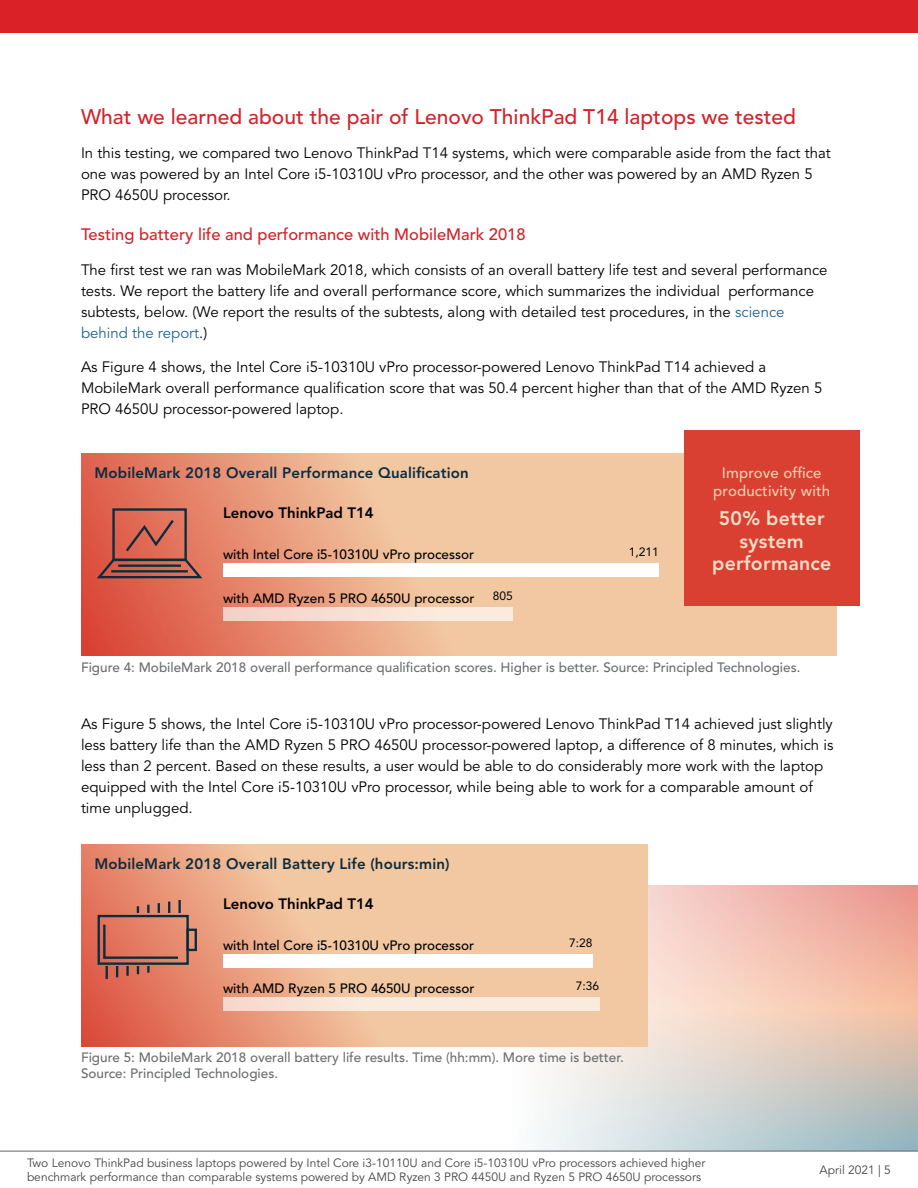
<style>
.page{position:relative;width:918px;height:1188px;background:#fff}
.page>*{position:absolute;margin:0;border:0;box-sizing:border-box;transform-origin:0 0}
.t1{font:500 21px "Avenir LT Pro";color:#d2232a}
.t2{font:800 19.5px/22.5px "Avenir LT Pro";letter-spacing:.01em;color:#f7dec7;text-align:center}
.t3{font:500 16.5px "Avenir LT Pro";color:#d2232a}
.t4{font:15px/21px "Avenir LT Pro";color:#000}
.t5{font:800 15px "Avenir LT Pro";letter-spacing:.01em;color:#0c2c40}
.t6{font:800 15px "Avenir LT Pro";color:#000}
.t7{font:500 15px/18px "Avenir LT Pro";letter-spacing:.01em;color:#f3ceab;text-align:center}
.t8{font:500 13.5px/16.2px "Avenir LT Pro";color:#6d6e71}
.t9{font:500 13.5px "Avenir LT Pro";color:#000}
.t10{font:12px/14.4px "Avenir LT Pro";color:#464547}
.t11{font:12px "Avenir LT Pro";color:#000}
.s1{color:#1f6296}
</style>
<div class="page">
<svg style="left:537px;top:886px;width:381px;height:264px;background:#e4cec5"></svg>
<svg style="left:81px;top:453px;width:756px;height:203px;background:#ecac8b"></svg>
<div style="left:112px;top:508px;width:75px;height:53px;border:2px solid #092c3f"></div>
<svg style="left:96px;top:517px;width:107px;height:63px;background:#b85e50"></svg>
<div style="left:684px;top:431px;width:176px;height:175px;background:#d94032"></div>
<div style="left:223px;top:564px;width:436px;height:13px;background:#fff"></div>
<svg style="left:223px;top:607px;width:290px;height:14px;background:#f8e0d5"></svg>
<svg style="left:81px;top:844px;width:567px;height:203px;background:#edb290"></svg>
<div style="left:98px;top:915px;width:91px;height:50px;border:2px solid #092c3f"></div>
<svg style="left:137px;top:906px;width:2px;height:7px"></svg>
<svg style="left:147px;top:905px;width:3px;height:8px"></svg>
<svg style="left:158px;top:903px;width:2px;height:10px"></svg>
<svg style="left:168px;top:902px;width:2px;height:11px"></svg>
<svg style="left:178px;top:900px;width:3px;height:13px"></svg>
<svg style="left:147px;top:966px;width:3px;height:7px"></svg>
<svg style="left:137px;top:966px;width:2px;height:8px"></svg>
<svg style="left:126px;top:966px;width:3px;height:10px"></svg>
<svg style="left:116px;top:966px;width:2px;height:11px"></svg>
<svg style="left:106px;top:966px;width:2px;height:13px"></svg>
<div style="left:186px;top:929px;width:11px;height:22px;border:2px solid #092c3f"></div>
<svg style="left:102px;top:922px;width:78px;height:38px;background:#d17661"></svg>
<div style="left:223px;top:954px;width:370px;height:14px;background:#fff"></div>
<svg style="left:223px;top:998px;width:376px;height:13px;background:#f9e7da"></svg>
<hr style="left:0;top:1151px;width:918px;height:1px;background:#616264">
<div style="left:0;top:0;width:918px;height:32px;background:#da2128"></div>
<h1 class="t1" style="left:81px;top:104px;width:717px">What we learned about the pair of Lenovo ThinkPad T14 laptops we tested</h1>
<p class="t4" style="left:81px;top:143px;width:751px">In this testing, we compared two Lenovo ThinkPad T14 systems, which were comparable aside from the fact that one was powered by an Intel Core i5-10310U vPro processor, and the other was powered by an AMD Ryzen 5<br>PRO 4650U processor.</p>
<p class="t3" style="left:81px;top:225px;width:446px">Testing battery life and performance with MobileMark 2018</p>
<p class="t4" style="left:81px;top:260px;width:748px">The first test we ran was MobileMark 2018, which consists of an overall battery life test and several performance tests. We report the battery life and overall performance score, which summarizes the individual performance subtests, below. (We report the results of the subtests, along with detailed test procedures, in the <span class="s1">science behind the report</span>.)</p>
<p class="t4" style="left:81px;top:357px;width:743px">As Figure 4 shows, the Intel Core i5-10310U vPro processor-powered Lenovo ThinkPad T14 achieved a<br>MobileMark overall performance qualification score that was 50.4 percent higher than that of the AMD Ryzen 5<br>PRO 4650U processor-powered laptop.</p>
<p class="t5" style="left:94px;top:464px;width:376px">MobileMark 2018 Overall Performance Qualification</p>
<p class="t7" style="left:713px;top:464px;width:118px">Improve office productivity with</p>
<h2 class="t2" style="left:712px;top:507px;width:120px">50% better system performance</h2>
<p class="t6" style="left:223px;top:504px;width:152px">Lenovo ThinkPad T14</p>
<p class="t11" style="left:629px;top:545px;width:32px">1,211</p>
<p class="t9" style="left:223px;top:546px;width:253px">with Intel Core i5-10310U vPro processor</p>
<p class="t9" style="left:223px;top:590px;width:253px">with AMD Ryzen 5 PRO 4650U processor</p>
<p class="t11" style="left:493px;top:588px;width:22px">805</p>
<p class="t8" style="left:81px;top:659px;width:721px">Figure 4: MobileMark 2018 overall performance qualification scores. Higher is better. Source: Principled Technologies.</p>
<p class="t4" style="left:81px;top:714px;width:754px">As Figure 5 shows, the Intel Core i5-10310U vPro processor-powered Lenovo ThinkPad T14 achieved just slightly less battery life than the AMD Ryzen 5 PRO 4650U processor-powered laptop, a difference of 8 minutes, which is less than 2 percent. Based on these results, a user would be able to do considerably more work with the laptop equipped with the Intel Core i5-10310U vPro processor, while being able to work for a comparable amount of time unplugged.</p>
<p class="t5" style="left:94px;top:855px;width:357px">MobileMark 2018 Overall Battery Life (hours:min)</p>
<p class="t6" style="left:223px;top:895px;width:152px">Lenovo ThinkPad T14</p>
<p class="t9" style="left:223px;top:937px;width:253px">with Intel Core i5-10310U vPro processor</p>
<p class="t9" style="left:223px;top:980px;width:253px">with AMD Ryzen 5 PRO 4650U processor</p>
<p class="t11" style="left:569px;top:935px;width:25px">7:28</p>
<p class="t11" style="left:576px;top:979px;width:25px">7:36</p>
<p class="t8" style="left:81px;top:1049px;width:544px">Figure 5: MobileMark 2018 overall battery life results. Time (hh:mm). More time is better.<br>Source: Principled Technologies.</p>
<p class="t10" style="left:27px;top:1156px;width:680px">Two Lenovo ThinkPad business laptops powered by Intel Core i3-10110U and Core i5-10310U vPro processors achieved higher benchmark performance than comparable systems powered by AMD Ryzen 3 PRO 4450U and Ryzen 5 PRO 4650U processors</p>
<p class="t10" style="left:820px;top:1163px;width:73px">April 2021 | 5</p>
</div>
